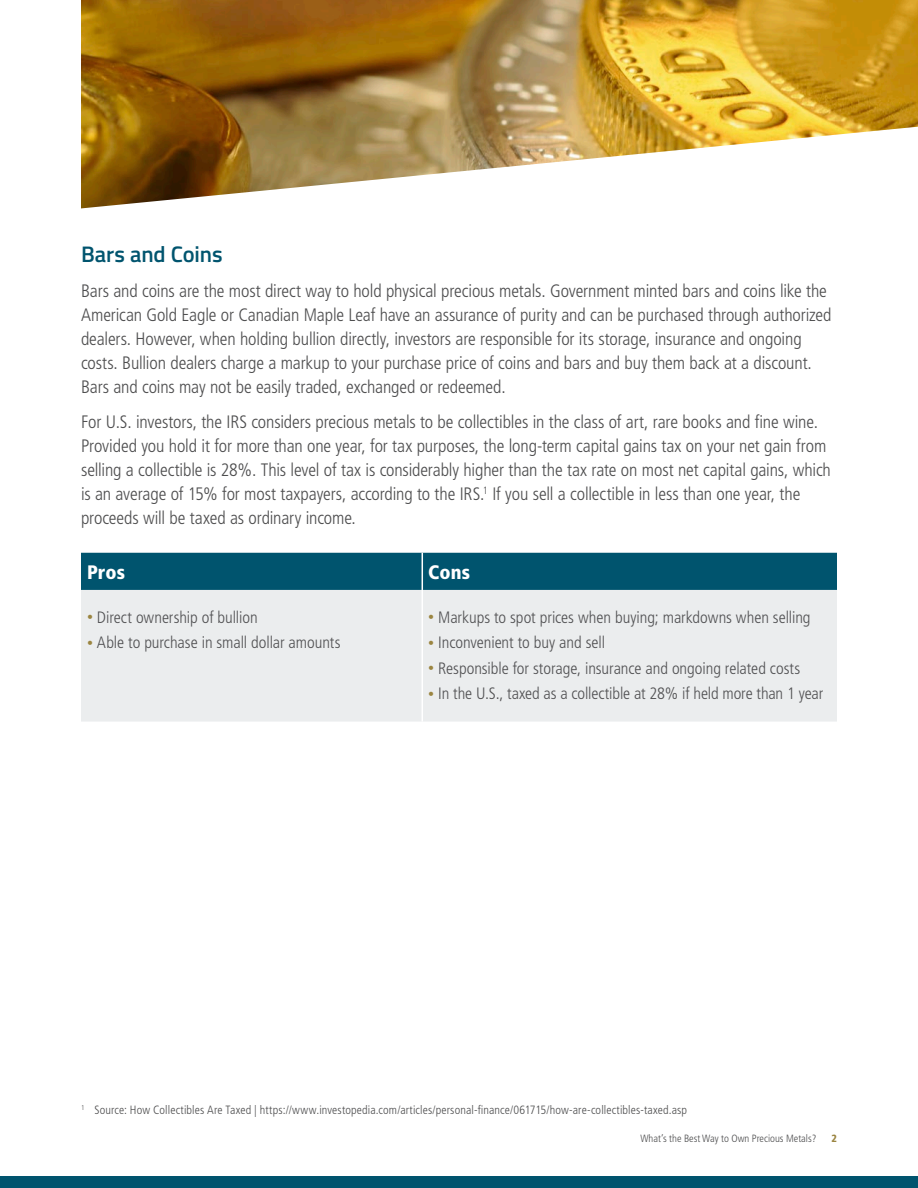
<style>
.page{position:relative;width:918px;height:1188px;background:#fff}
.page>*{position:absolute;margin:0;border:0;box-sizing:border-box;transform-origin:0 0}
.t1{font:600 22.5px "Titillium Web";letter-spacing:-.005em;color:#00546e}
.t2{font:900 condensed 19.5px "Frutiger LT Std";letter-spacing:.005em;color:#fff}
.t3{font:300 condensed 18px/24px "Frutiger LT Std";letter-spacing:-.005em;color:#4d4d4e}
.t4{font:300 condensed 16.5px "Frutiger LT Std";letter-spacing:-.005em;color:#515153}
.t5{font:300 condensed 12px "Frutiger LT Std";letter-spacing:.01em;color:#4d4d4e}
.t6{font:300 condensed 10.5px "Frutiger LT Std";color:#4d4d4e}
.t7{font:900 condensed 10.5px "Frutiger LT Std";color:#9b8541}
.s1{font-size:12px;color:#9b8541}
</style>
<div class="page">
<div style="left:81px;top:553px;width:756px;height:37px;background:#00546e"></div>
<div style="left:81px;top:590px;width:756px;height:132px;background:#ebedee"></div>
<hr style="left:422px;top:553px;width:1px;height:37px;background:#fff">
<hr style="left:422px;top:590px;width:1px;height:132px;background:#fff">
<img style="left:81px;top:0;width:837px;height:208px">
<div style="left:0;top:1177px;width:918px;height:11px;background:#00546e"></div>
<p class="t1" style="left:81px;top:237px;width:143px">Bars and Coins</p>
<p class="t3" style="left:81px;top:279px;width:752px">Bars and coins are the most direct way to hold physical precious metals. Government minted bars and coins like the American Gold Eagle or Canadian Maple Leaf have an assurance of purity and can be purchased through authorized dealers. However, when holding bullion directly, investors are responsible for its storage, insurance and ongoing costs. Bullion dealers charge a markup to your purchase price of coins and bars and buy them back at a discount.<br>Bars and coins may not be easily traded, exchanged or redeemed.</p>
<p class="t3" style="left:81px;top:410px;width:751px">For U.S. investors, the IRS considers precious metals to be collectibles in the class of art, rare books and fine wine.<br>Provided you hold it for more than one year, for tax purposes, the long-term capital gains tax on your net gain from selling a collectible is 28%. This level of tax is considerably higher than the tax rate on most net capital gains, which is an average of 15% for most taxpayers, according to the IRS.<sup>1</sup> If you sell a collectible in less than one year, the proceeds will be taxed as ordinary income.</p>
<p class="t2" style="left:87px;top:560px;width:40px">Pros</p>
<p class="t2" style="left:428px;top:560px;width:43px">Cons</p>
<p class="t4" style="left:87px;top:608px;width:172px"><span class="s1">•</span> Direct ownership of bullion</p>
<p class="t4" style="left:87px;top:633px;width:255px"><span class="s1">•</span> Able to purchase in small dollar amounts</p>
<p class="t4" style="left:428px;top:608px;width:384px"><span class="s1">•</span> Markups to spot prices when buying; markdowns when selling</p>
<p class="t4" style="left:428px;top:633px;width:178px"><span class="s1">•</span> Inconvenient to buy and sell</p>
<p class="t4" style="left:428px;top:659px;width:373px"><span class="s1">•</span> Responsible for storage, insurance and ongoing related costs</p>
<p class="t4" style="left:428px;top:684px;width:397px"><span class="s1">•</span> In the U.S., taxed as a collectible at 28% if held more than 1 year</p>
<p class="t5" style="left:81px;top:1103px;width:608px"><sup>1</sup> Source: How Collectibles Are Taxed | https://www.investopedia.com/articles/personal-finance/061715/how-are-collectibles-taxed.asp</p>
<p class="t6" style="left:640px;top:1132px;width:177px">What’s the Best Way to Own Precious Metals?</p>
<p class="t7" style="left:832px;top:1132px;width:7px">2</p>
</div>
